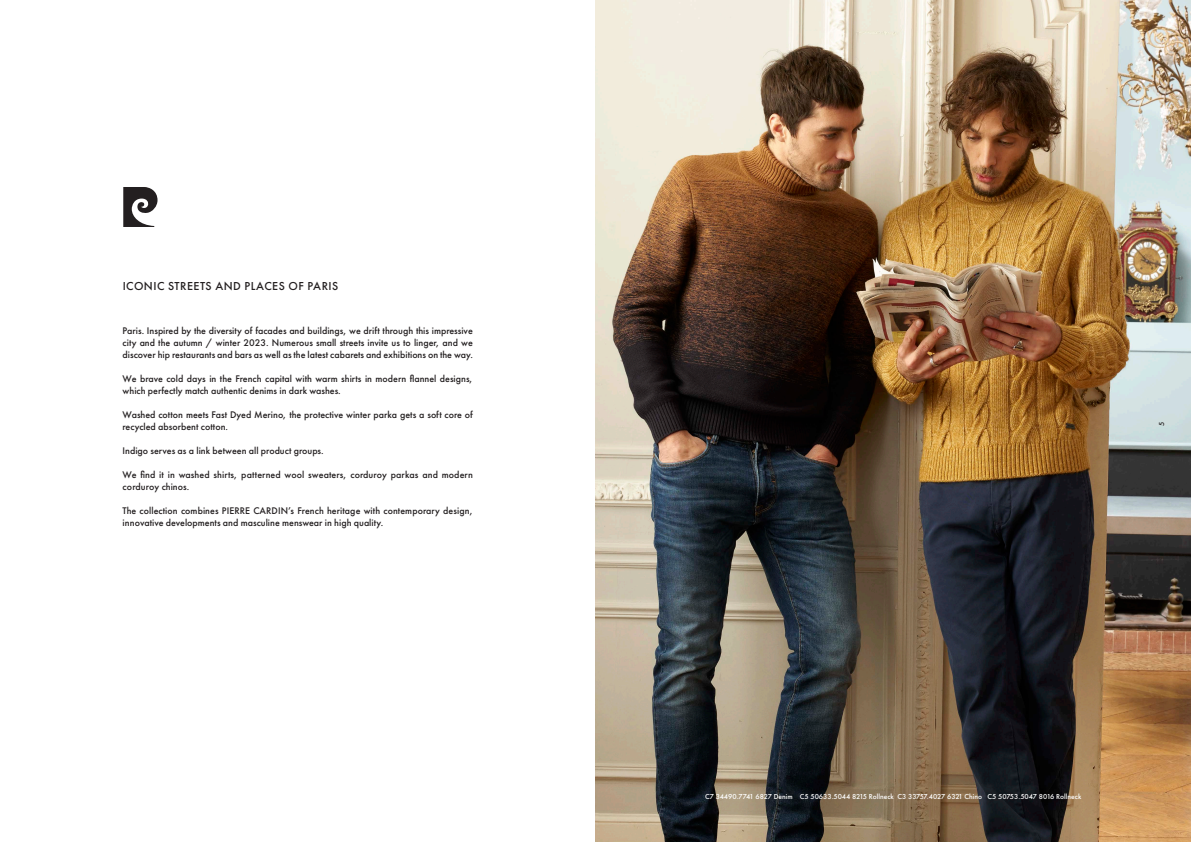
<style>
.page{position:relative;width:1191px;height:842px;background:#fff}
.page>*{position:absolute;margin:0;border:0;box-sizing:border-box;transform-origin:0 0}
.t1{font:500 12px "Futura PT";letter-spacing:.04em;color:#231f20}
.t2{font:500 10px/12px "Futura PT";color:#231f20}
.t3{font:500 7.5px "Futura PT";color:#fff}
.t4{font:500 7.5px "Futura PT";color:#231f20}
</style>
<div class="page">
<img style="left:595px;top:0;width:596px;height:842px">
<svg style="left:123px;top:187px;width:34px;height:40px"></svg>
<p class="t1" style="left:123px;top:279px;width:217px">ICONIC STREETS AND PLACES OF PARIS</p>
<p class="t2" style="left:123px;top:325px;width:352px;text-align:justify">Paris. Inspired by the diversity of facades and buildings, we drift through this impressive city and the autumn / winter 2023. Numerous small streets invite us to linger, and we discover hip restaurants and bars as well as the latest cabarets and exhibitions on the way.</p>
<p class="t2" style="left:123px;top:373px;width:352px">We brave cold days in the French capital with warm shirts in modern flannel designs, which perfectly match authentic denims in dark washes.</p>
<p class="t2" style="left:123px;top:409px;width:352px">Washed cotton meets Fast Dyed Merino, the protective winter parka gets a soft core of recycled absorbent cotton.</p>
<p class="t2" style="left:123px;top:445px;width:203px">Indigo serves as a link between all product groups.</p>
<p class="t2" style="left:123px;top:469px;width:352px">We find it in washed shirts, patterned wool sweaters, corduroy parkas and modern corduroy chinos.</p>
<p class="t2" style="left:123px;top:505px;width:352px">The collection combines PIERRE CARDIN’s French heritage with contemporary design, innovative developments and masculine menswear in high quality.</p>
<p class="t4" style="left:1157px;top:426px;width:6px;rotate:-90deg">5</p>
<p class="t3" style="left:705px;top:792px;width:377px">C7 34490.7741 6827 Denim C5 50633.5044 8215 Rollneck C3 33757.4027 6321 Chino C5 50753.5047 8016 Rollneck</p>
</div>
